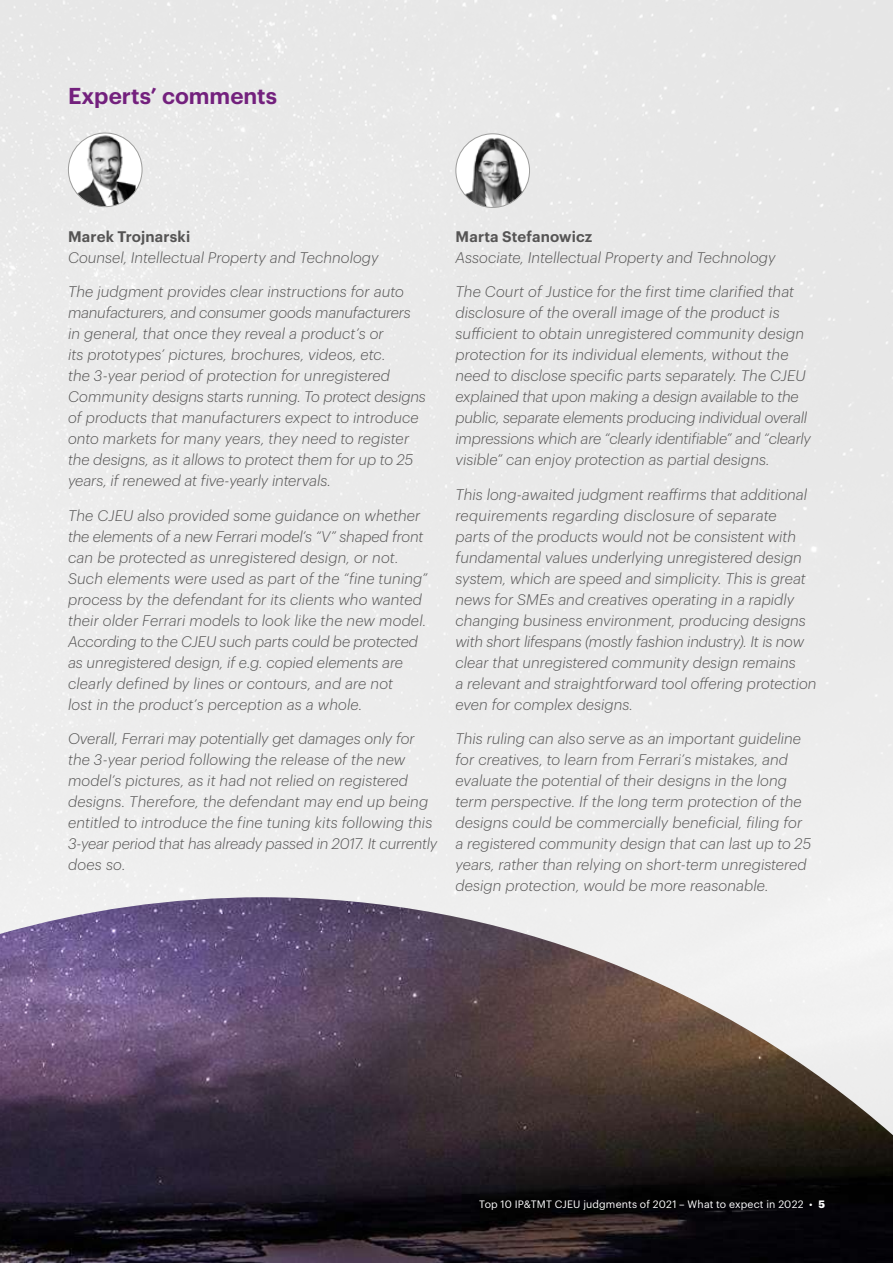
<style>
.page{position:relative;width:893px;height:1263px;background:#fff}
.page>*{position:absolute;margin:0;border:0;box-sizing:border-box;transform-origin:0 0}
.t1{font:600 22.5px "Dentons Sans";color:#73207d}
.t2{font:italic 300 15px/21px "Dentons Sans";letter-spacing:.005em;color:#555454}
.t3{font:600 15px "Dentons Sans";letter-spacing:.01em;color:#555454}
.t4{font:10.5px "Dentons Sans";letter-spacing:.015em;color:#fff}
.s1{font-weight:700}
</style>
<div class="page">
<img style="left:0;top:897px;width:893px;height:366px">
<svg style="left:68px;top:133px;width:74px;height:74px"></svg>
<img style="left:75px;top:133px;width:61px;height:73px">
<div style="left:68px;top:133px;width:74px;height:74px;border:1px solid #9d9d9c;border-radius:50%"></div>
<svg style="left:456px;top:134px;width:73px;height:73px"></svg>
<img style="left:460px;top:134px;width:66px;height:73px">
<div style="left:455px;top:133px;width:75px;height:75px;border:1px solid #9d9d9c;border-radius:50%"></div>
<h1 class="t1" style="left:68px;top:78px;width:210px">Experts’ comments</h1>
<p class="t3" style="left:68px;top:225px;width:124px">Marek Trojnarski</p>
<p class="t2" style="left:68px;top:245px;width:312px">Counsel, Intellectual Property and Technology</p>
<p class="t2" style="left:68px;top:280px;width:359px">The judgment provides clear instructions for auto manufacturers, and consumer goods manufacturers in general, that once they reveal a product’s or<br>its prototypes’ pictures, brochures, videos, etc.<br>the 3-year period of protection for unregistered Community designs starts running. To protect designs of products that manufacturers expect to introduce onto markets for many years, they need to register the designs, as it allows to protect them for up to 25 years, if renewed at five-yearly intervals.</p>
<p class="t2" style="left:68px;top:503px;width:361px">The CJEU also provided some guidance on whether the elements of a new Ferrari model’s “V” shaped front can be protected as unregistered design, or not.<br>Such elements were used as part of the “fine tuning” process by the defendant for its clients who wanted their older Ferrari models to look like the new model.<br>According to the CJEU such parts could be protected as unregistered design, if e.g. copied elements are clearly defined by lines or contours, and are not<br>lost in the product’s perception as a whole.</p>
<p class="t2" style="left:68px;top:727px;width:371px">Overall, Ferrari may potentially get damages only for the 3-year period following the release of the new model’s pictures, as it had not relied on registered designs. Therefore, the defendant may end up being entitled to introduce the fine tuning kits following this 3-year period that has already passed in 2017. It currently does so.</p>
<p class="t3" style="left:455px;top:225px;width:138px">Marta Stefanowicz</p>
<p class="t2" style="left:455px;top:245px;width:321px">Associate, Intellectual Property and Technology</p>
<p class="t2" style="left:455px;top:280px;width:357px">The Court of Justice for the first time clarified that disclosure of the overall image of the product is sufficient to obtain unregistered community design protection for its individual elements, without the need to disclose specific parts separately. The CJEU explained that upon making a design available to the public, separate elements producing individual overall impressions which are “clearly identifiable” and “clearly visible” can enjoy protection as partial designs.</p>
<p class="t2" style="left:455px;top:482px;width:363px">This long-awaited judgment reaffirms that additional requirements regarding disclosure of separate<br>parts of the products would not be consistent with fundamental values underlying unregistered design system, which are speed and simplicity. This is great news for SMEs and creatives operating in a rapidly changing business environment, producing designs with short lifespans (mostly fashion industry). It is now clear that unregistered community design remains<br>a relevant and straightforward tool offering protection even for complex designs.</p>
<p class="t2" style="left:455px;top:727px;width:357px">This ruling can also serve as an important guideline for creatives, to learn from Ferrari’s mistakes, and evaluate the potential of their designs in the long term perspective. If the long term protection of the designs could be commercially beneficial, filing for a registered community design that can last up to 25 years, rather than relying on short-term unregistered design protection, would be more reasonable.</p>
<p class="t4" style="left:479px;top:1196px;width:347px">Top 10 IP&amp;TMT CJEU judgments of 2021 – What to expect in 2022 • <span class="s1">5</span></p>
</div>
